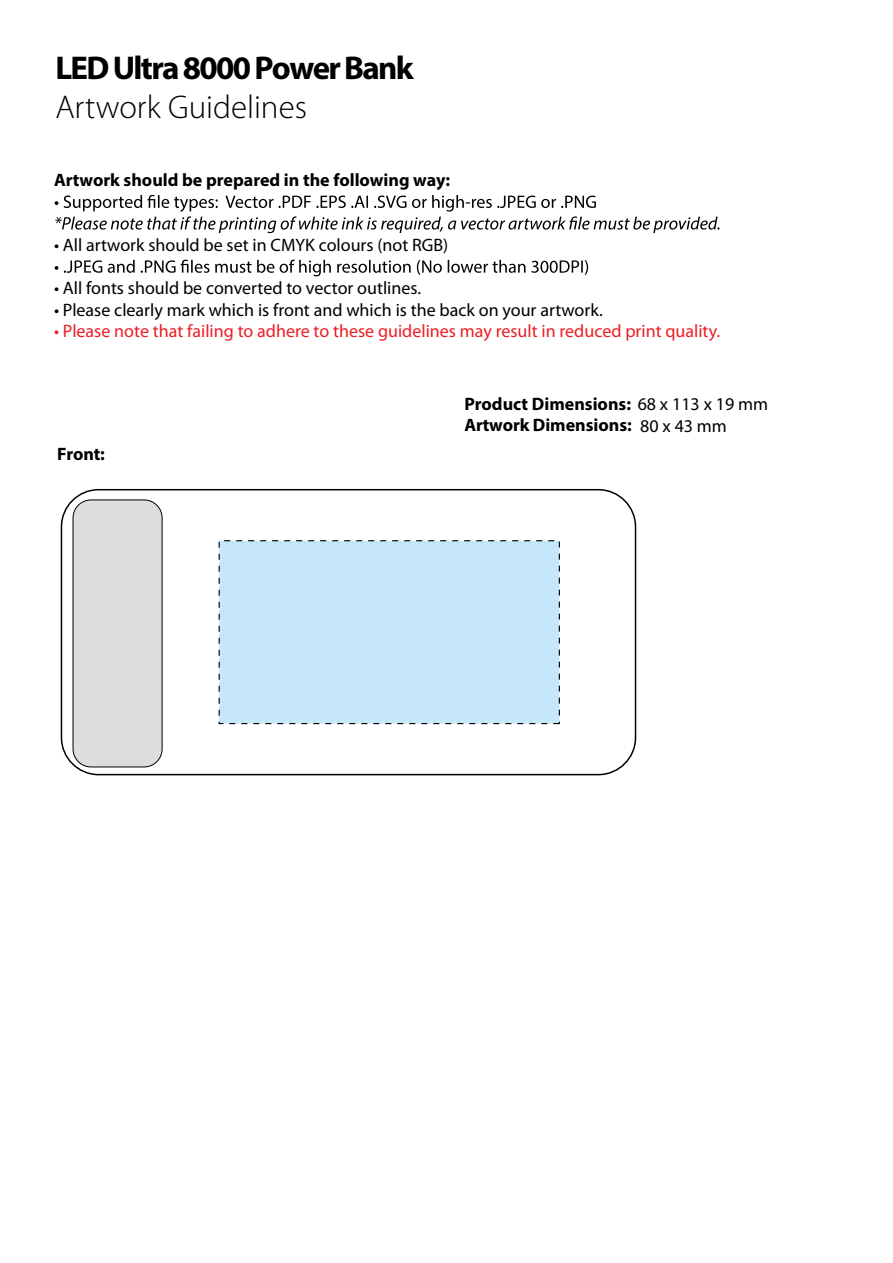
<style>
.page{position:relative;width:893px;height:1263px;background:#fff}
.page>*{position:absolute;margin:0;border:0;box-sizing:border-box;transform-origin:0 0}
.t1{font:700 33px "Myriad Pro";letter-spacing:-.05em;color:#000}
.t2{font:300 33px "Myriad Pro";color:#000}
.t3{font:18px "Myriad Pro";color:#000}
.t4{font:700 18px/21.6px "Myriad Pro";color:#000}
.t5{font:18px "Myriad Pro";color:#ed1d24}
.s1{font-weight:400}
</style>
<div class="page">
<svg style="left:55px;top:195px;width:664px;height:38px"></svg>
<svg style="left:55px;top:260px;width:533px;height:16px"></svg>
<div style="left:61px;top:489px;width:575px;height:286px;border:2px solid #000;border-radius:37px"></div>
<div style="left:219px;top:540px;width:341px;height:184px;background:#c6e6f9;border:1px dashed #000"></div>
<div style="left:73px;top:500px;width:89px;height:267px;background:#ddd;border-radius:18px"></div>
<div style="left:73px;top:499px;width:89px;height:268px;border:1px solid #000;border-radius:18px"></div>
<h1 class="t1" style="left:55px;top:46px;width:360px">LED Ultra 8000 Power Bank</h1>
<h1 class="t2" style="left:55px;top:89px;width:253px">Artwork Guidelines</h1>
<p class="t4" style="left:54px;top:169px;width:398px">Artwork should be prepared in the following way:</p>
<p class="t3" style="left:54px;top:234px;width:396px">• All artwork should be set in CMYK colours (not RGB)</p>
<p class="t3" style="left:54px;top:277px;width:369px">• All fonts should be converted to vector outlines.</p>
<p class="t3" style="left:54px;top:299px;width:550px">• Please clearly mark which is front and which is the back on your artwork.</p>
<p class="t5" style="left:54px;top:320px;width:668px">• Please note that failing to adhere to these guidelines may result in reduced print quality.</p>
<p class="t4" style="left:57px;top:443px;width:49px">Front:</p>
<p class="t4" style="left:464px;top:392px;width:305px">Product Dimensions: <span class="s1">68 x 113 x 19 mm<br></span>Artwork Dimensions:</p>
<p class="t3" style="left:640px;top:415px;width:88px">80 x 43 mm</p>
</div>
